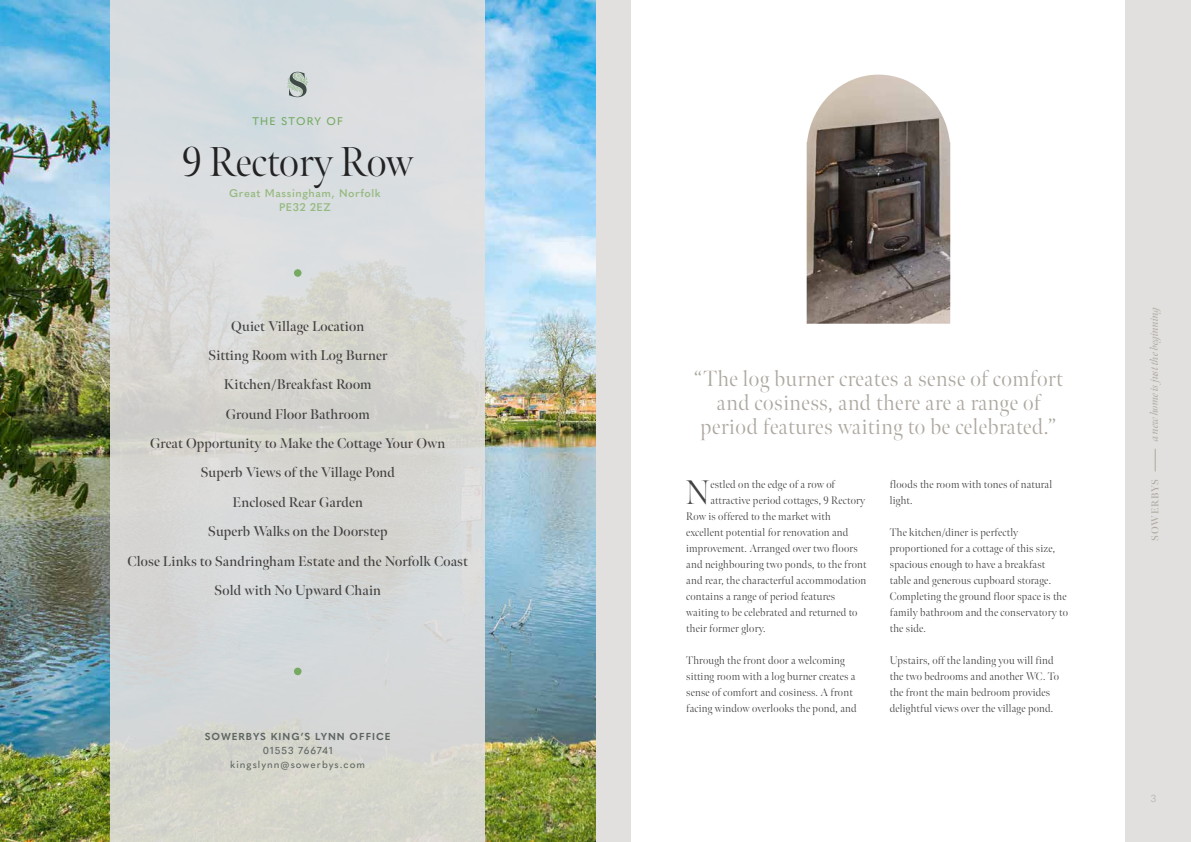
<style>
.page{position:relative;width:1191px;height:842px;background:#fff}
.page>*{position:absolute;margin:0;border:0;box-sizing:border-box;transform-origin:0 0}
.t1{font:300 41.5px "Meno Banner";letter-spacing:-.005em;color:#222223}
.t2{font:300 34px "Meno Banner";color:#434141}
.t3{font:300 22px/24px "Meno Banner";letter-spacing:.025em;color:#ada8a0;text-align:center}
.t4{font:600 14px/29.3px "Meno Banner";letter-spacing:.01em;color:#434141;text-align:center}
.t5{font:300 11px/16px "Meno Banner";letter-spacing:.02em;color:#434141}
.t6{font:600 11px/14px "Quasimoda";letter-spacing:.05em;color:#96ba81;text-align:center}
.t7{font:italic 11px "Meno Banner";letter-spacing:-.01em;color:#ada8a0}
.t8{font:500 11px "Quasimoda";letter-spacing:.1em;color:#76aa62}
.t9{font:500 10px/14px "Quasimoda";letter-spacing:.1em;color:#5e6662;text-align:center}
.t10{font:700 10px "Quasimoda";letter-spacing:.1em;color:#5e6662}
.t11{font:600 10px "Meno Banner";letter-spacing:.08em;color:#ada8a0}
.t12{font:300 10px "Quasimoda";color:#ada8a0}
</style>
<div class="page">
<div style="left:595px;top:0;width:596px;height:842px;background:#e2e0df"></div>
<svg style="left:1155px;top:449px;width:1px;height:22px"></svg>
<img style="left:0;top:0;width:595px;height:842px">
<div style="left:111px;top:0;width:374px;height:842px;background:linear-gradient(to right,#d5d7d6,#d8dad8)"></div>
<div style="left:294px;top:269px;width:7px;height:8px;background:#76aa62;border-radius:50%"></div>
<div style="left:294px;top:668px;width:7px;height:7px;background:#76aa62;border-radius:50%"></div>
<svg style="left:287px;top:72px;width:21px;height:25px"></svg>
<div style="left:631px;top:0;width:494px;height:842px;background:#fff"></div>
<img style="left:806px;top:75px;width:144px;height:249px">
<p class="t8" style="left:252px;top:113px;width:92px">THE STORY OF</p>
<h1 class="t1" style="left:182px;top:137px;width:233px">9 Rectory Row</h1>
<p class="t6" style="left:229px;top:186px;width:153px">Great Massingham, Norfolk<br>PE32 2EZ</p>
<p class="t4" style="left:127px;top:311px;width:342px">Quiet Village Location<br>Sitting Room with Log Burner<br>Kitchen/Breakfast Room<br>Ground Floor Bathroom<br>Great Opportunity to Make the Cottage Your Own<br>Superb Views of the Village Pond<br>Enclosed Rear Garden<br>Superb Walks on the Doorstep<br>Close Links to Sandringham Estate and the Norfolk Coast<br>Sold with No Upward Chain</p>
<p class="t10" style="left:205px;top:728px;width:187px">SOWERBYS KING’S LYNN OFFICE</p>
<p class="t9" style="left:230px;top:742px;width:136px">01553 766741 kingslynn@sowerbys.com</p>
<h3 class="t3" style="left:694px;top:367px;width:371px">“The log burner creates a sense of comfort and cosiness, and there are a range of period features waiting to be celebrated.”</h3>
<h2 class="t2" style="left:686px;top:472px;width:25px">N</h2>
<p class="t5" style="left:710px;top:477px;width:126px">estled on the edge of a row of</p>
<p class="t5" style="left:710px;top:493px;width:156px">attractive period cottages, 9 Rectory</p>
<p class="t5" style="left:686px;top:509px;width:146px">Row is offered to the market with</p>
<p class="t5" style="left:686px;top:525px;width:164px">excellent potential for renovation and</p>
<p class="t5" style="left:686px;top:541px;width:173px">improvement. Arranged over two floors</p>
<p class="t5" style="left:686px;top:557px;width:182px">and neighbouring two ponds, to the front</p>
<p class="t5" style="left:686px;top:573px;width:182px">and rear, the characterful accommodation</p>
<p class="t5" style="left:686px;top:589px;width:150px">contains a range of period features</p>
<p class="t5" style="left:686px;top:605px;width:173px">waiting to be celebrated and returned to</p>
<p class="t5" style="left:686px;top:621px;width:81px">their former glory.</p>
<p class="t5" style="left:686px;top:653px;width:172px">Through the front door a welcoming sitting room with a log burner creates a sense of comfort and cosiness. A front facing window overlooks the pond, and</p>
<p class="t5" style="left:889px;top:477px;width:164px">floods the room with tones of natural light.</p>
<p class="t5" style="left:889px;top:525px;width:180px">The kitchen/diner is perfectly proportioned for a cottage of this size, spacious enough to have a breakfast table and generous cupboard storage.<br>Completing the ground floor space is the family bathroom and the conservatory to the side.</p>
<p class="t5" style="left:889px;top:653px;width:171px">Upstairs, off the landing you will find the two bedrooms and another WC. To the front the main bedroom provides delightful views over the village pond.</p>
<p class="t7" style="left:1147px;top:441px;width:138px;rotate:-90deg">a new home is just the beginning</p>
<p class="t11" style="left:1149px;top:541px;width:63px;rotate:-90deg">SOWERBYS</p>
<p class="t12" style="left:1150px;top:791px;width:7px">3</p>
</div>
